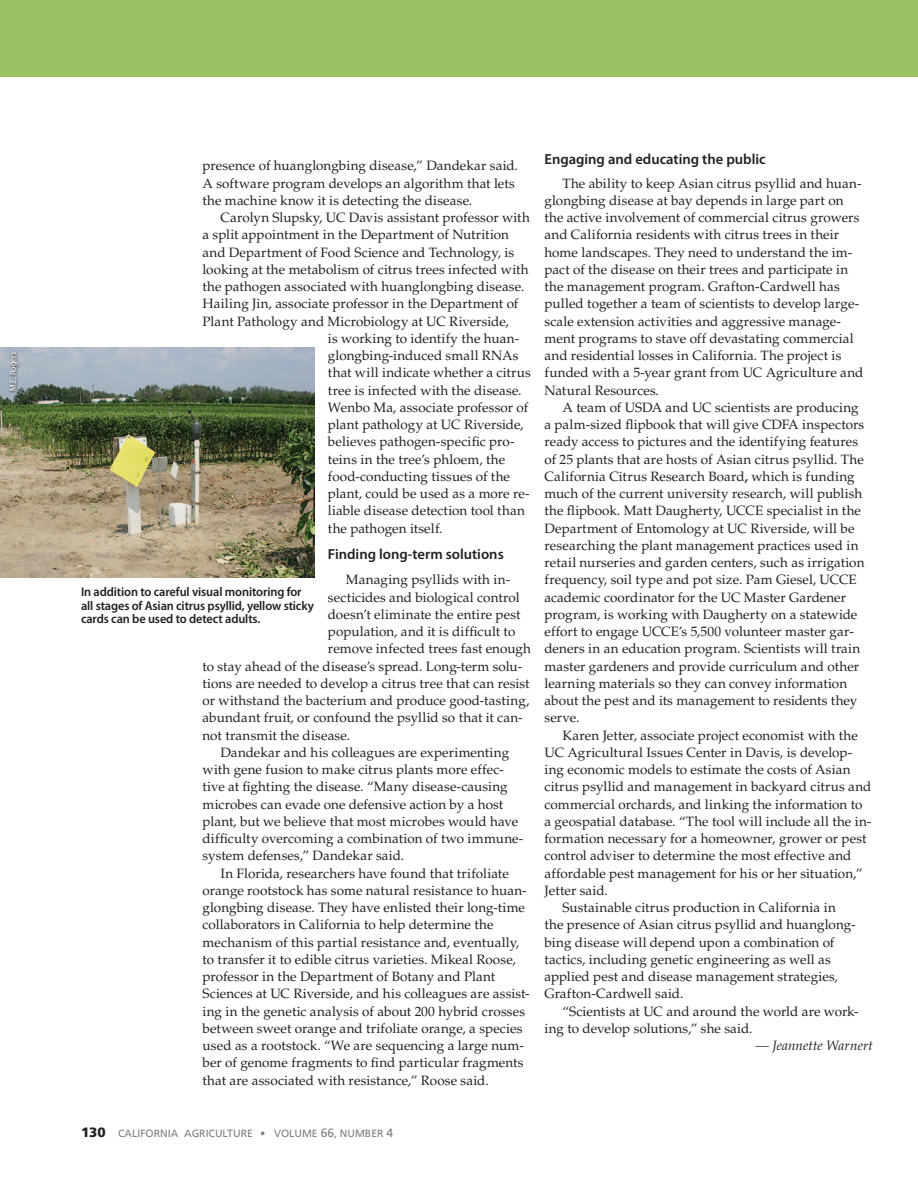
<style>
.page{position:relative;width:918px;height:1188px;background:#fff}
.page>*{position:absolute;margin:0;border:0;box-sizing:border-box;transform-origin:0 0}
.t1{font:600 14.7px "Myriad Pro";color:#231f20}
.t2{font:13.5px/17.2px "Palatino LT Std";letter-spacing:.005em;color:#231f20}
.t3{font:italic 13.5px "Palatino LT Std";letter-spacing:.005em;color:#231f20}
.t4{font:600 12.75px/13.5px "Myriad Pro";letter-spacing:-.01em;color:#231f20}
.t5{font:12px "Frutiger LT Std";color:#7b7f79}
.t6{font:10.5px "Frutiger LT Std";color:#7b7f79}
.t7{font:semi-condensed 9px "Myriad Pro";color:#fff}
.s1{font-weight:700}
.s2{font-weight:900;font-size:13.5px;color:#231f20}
.s3{font-size:12px}
</style>
<div class="page">
<img style="left:0;top:347px;width:314px;height:231px">
<div style="left:7px;top:350px;width:14px;height:44px;background:#231f20;opacity:.6"></div>
<div style="left:0;top:0;width:918px;height:77px;background:#99c063"></div>
<p class="t7" style="left:7px;top:391px;width:41px;rotate:-90deg">M.E. Rogers</p>
<p class="t2" style="left:202px;top:157px;width:317px">presence of huanglongbing disease,” Dandekar said.<br>A software program develops an algorithm that lets the machine know it is detecting the disease.</p>
<p class="t2" style="left:220px;top:209px;width:311px">Carolyn Slupsky, UC Davis assistant professor with</p>
<p class="t2" style="left:202px;top:226px;width:308px">a split appointment in the Department of Nutrition</p>
<p class="t2" style="left:202px;top:244px;width:313px">and Department of Food Science and Technology, is</p>
<p class="t2" style="left:202px;top:261px;width:328px">looking at the metabolism of citrus trees infected with</p>
<p class="t2" style="left:202px;top:278px;width:324px">the pathogen associated with huanglongbing disease.</p>
<p class="t2" style="left:202px;top:295px;width:317px">Hailing Jin, associate professor in the Department of</p>
<p class="t2" style="left:202px;top:313px;width:308px">Plant Pathology and Microbiology at UC Riverside,</p>
<p class="t2" style="left:328px;top:330px;width:193px">is working to identify the huan-</p>
<p class="t2" style="left:328px;top:347px;width:192px">glongbing-induced small RNAs</p>
<p class="t2" style="left:328px;top:364px;width:205px">that will indicate whether a citrus</p>
<p class="t2" style="left:328px;top:382px;width:195px">tree is infected with the disease.</p>
<p class="t2" style="left:328px;top:399px;width:202px">Wenbo Ma, associate professor of</p>
<p class="t2" style="left:328px;top:416px;width:197px">plant pathology at UC Riverside,</p>
<p class="t2" style="left:328px;top:433px;width:188px">believes pathogen-specific pro-</p>
<p class="t2" style="left:328px;top:451px;width:179px">teins in the tree’s phloem, the</p>
<p class="t2" style="left:328px;top:468px;width:184px">food-conducting tissues of the</p>
<p class="t2" style="left:328px;top:485px;width:203px">plant, could be used as a more re-</p>
<p class="t2" style="left:328px;top:502px;width:199px">liable disease detection tool than</p>
<p class="t2" style="left:328px;top:520px;width:116px">the pathogen itself.</p>
<p class="t1" style="left:328px;top:545px;width:177px">Finding long-term solutions</p>
<p class="t2" style="left:346px;top:571px;width:166px">Managing psyllids with in-</p>
<p class="t2" style="left:328px;top:589px;width:193px">secticides and biological control</p>
<p class="t2" style="left:328px;top:606px;width:194px">doesn’t eliminate the entire pest</p>
<p class="t2" style="left:328px;top:623px;width:189px">population, and it is difficult to</p>
<p class="t2" style="left:328px;top:640px;width:205px">remove infected trees fast enough</p>
<p class="t2" style="left:202px;top:658px;width:321px">to stay ahead of the disease’s spread. Long-term solu-</p>
<p class="t2" style="left:202px;top:675px;width:329px">tions are needed to develop a citrus tree that can resist</p>
<p class="t2" style="left:202px;top:692px;width:328px">or withstand the bacterium and produce good-tasting,</p>
<p class="t2" style="left:202px;top:709px;width:322px">abundant fruit, or confound the psyllid so that it can-</p>
<p class="t2" style="left:202px;top:727px;width:149px">not transmit the disease.</p>
<p class="t2" style="left:220px;top:744px;width:290px">Dandekar and his colleagues are experimenting</p>
<p class="t2" style="left:202px;top:761px;width:303px">with gene fusion to make citrus plants more effec-</p>
<p class="t2" style="left:202px;top:778px;width:307px">tive at fighting the disease. “Many disease-causing</p>
<p class="t2" style="left:202px;top:796px;width:302px">microbes can evade one defensive action by a host</p>
<p class="t2" style="left:202px;top:813px;width:317px">plant, but we believe that most microbes would have</p>
<p class="t2" style="left:202px;top:830px;width:322px">difficulty overcoming a combination of two immune-</p>
<p class="t2" style="left:202px;top:847px;width:203px">system defenses,” Dandekar said.</p>
<p class="t2" style="left:220px;top:865px;width:290px">In Florida, researchers have found that trifoliate</p>
<p class="t2" style="left:202px;top:882px;width:326px">orange rootstock has some natural resistance to huan-</p>
<p class="t2" style="left:202px;top:899px;width:324px">glongbing disease. They have enlisted their long-time</p>
<p class="t2" style="left:202px;top:916px;width:293px">collaborators in California to help determine the</p>
<p class="t2" style="left:202px;top:934px;width:318px">mechanism of this partial resistance and, eventually,</p>
<p class="t2" style="left:202px;top:951px;width:315px">to transfer it to edible citrus varieties. Mikeal Roose,</p>
<p class="t2" style="left:202px;top:968px;width:294px">professor in the Department of Botany and Plant</p>
<p class="t2" style="left:202px;top:985px;width:329px">Sciences at UC Riverside, and his colleagues are assist-</p>
<p class="t2" style="left:202px;top:1003px;width:324px">ing in the genetic analysis of about 200 hybrid crosses</p>
<p class="t2" style="left:202px;top:1020px;width:321px">between sweet orange and trifoliate orange, a species</p>
<p class="t2" style="left:202px;top:1037px;width:323px">used as a rootstock. “We are sequencing a large num-</p>
<p class="t2" style="left:202px;top:1054px;width:323px">ber of genome fragments to find particular fragments</p>
<p class="t2" style="left:202px;top:1072px;width:288px">that are associated with resistance,” Roose said.</p>
<p class="t4" style="left:81px;top:585px;width:234px">In addition to careful visual monitoring for all stages of Asian citrus psyllid, yellow sticky cards can be used to detect adults.</p>
<p class="t1" style="left:544px;top:150px;width:223px">Engaging and educating the public</p>
<p class="t2" style="left:545px;top:175px;width:320px;text-indent:18px">The ability to keep Asian citrus psyllid and huan&shy;glongbing disease at bay depends in large part on the active involvement of commercial citrus growers and California residents with citrus trees in their home landscapes. They need to understand the im&shy;pact of the disease on their trees and participate in the management program. Grafton-Cardwell has pulled together a team of scientists to develop large&shy;scale extension activities and aggressive manage&shy;ment programs to stave off devastating commercial and residential losses in California. The project is funded with a 5-year grant from UC Agriculture and Natural Resources.</p>
<p class="t2" style="left:545px;top:399px;width:322px;text-indent:18px">A team of USDA and UC scientists are producing a palm-sized flipbook that will give CDFA inspectors ready access to pictures and the identifying features of 25 plants that are hosts of Asian citrus psyllid. The California Citrus Research Board<span class="s1">,</span> which is funding much of the current university research, will publish the flipbook. Matt Daugherty, UCCE specialist in the Department of Entomology at UC Riverside, will be researching the plant management practices used in retail nurseries and garden centers, such as irrigation frequency, soil type and pot size. Pam Giesel, UCCE academic coordinator for the UC Master Gardener program, is working with Daugherty on a statewide effort to engage UCCE’s 5,500 volunteer master gar&shy;deners in an education program. Scientists will train master gardeners and provide curriculum and other learning materials so they can convey information about the pest and its management to residents they serve.</p>
<p class="t2" style="left:562px;top:727px;width:297px">Karen Jetter, associate project economist with the</p>
<p class="t2" style="left:545px;top:744px;width:309px">UC Agricultural Issues Center in Davis, is develop-</p>
<p class="t2" style="left:545px;top:761px;width:308px">ing economic models to estimate the costs of Asian</p>
<p class="t2" style="left:545px;top:778px;width:328px">citrus psyllid and management in backyard citrus and</p>
<p class="t2" style="left:545px;top:796px;width:320px">commercial orchards, and linking the information to</p>
<p class="t2" style="left:545px;top:813px;width:328px">a geospatial database. “The tool will include all the in-</p>
<p class="t2" style="left:545px;top:830px;width:324px">formation necessary for a homeowner, grower or pest</p>
<p class="t2" style="left:545px;top:847px;width:308px">control adviser to determine the most effective and</p>
<p class="t2" style="left:545px;top:865px;width:320px">affordable pest management for his or her situation,”</p>
<p class="t2" style="left:545px;top:882px;width:65px">Jetter said.</p>
<p class="t2" style="left:562px;top:899px;width:275px">Sustainable citrus production in California in</p>
<p class="t2" style="left:545px;top:916px;width:313px">the presence of Asian citrus psyllid and huanglong-</p>
<p class="t2" style="left:545px;top:934px;width:291px">bing disease will depend upon a combination of</p>
<p class="t2" style="left:545px;top:951px;width:288px">tactics, including genetic engineering as well as</p>
<p class="t2" style="left:545px;top:968px;width:295px">applied pest and disease management strategies,</p>
<p class="t2" style="left:545px;top:985px;width:140px">Grafton-Cardwell said.</p>
<p class="t2" style="left:562px;top:1003px;width:298px">“Scientists at UC and around the world are work-</p>
<p class="t2" style="left:544px;top:1020px;width:210px">ing to develop solutions,” she said.</p>
<p class="t3" style="left:755px;top:1038px;width:119px">— Jeannette Warnert</p>
<p class="t6" style="left:81px;top:1128px;width:282px"><span class="s2">130</span> CALIFORNIA AGRICULTURE • VOLUME <span class="s3">66</span>, NUMBER</p>
<p class="t5" style="left:387px;top:1126px;width:8px">4</p>
</div>
